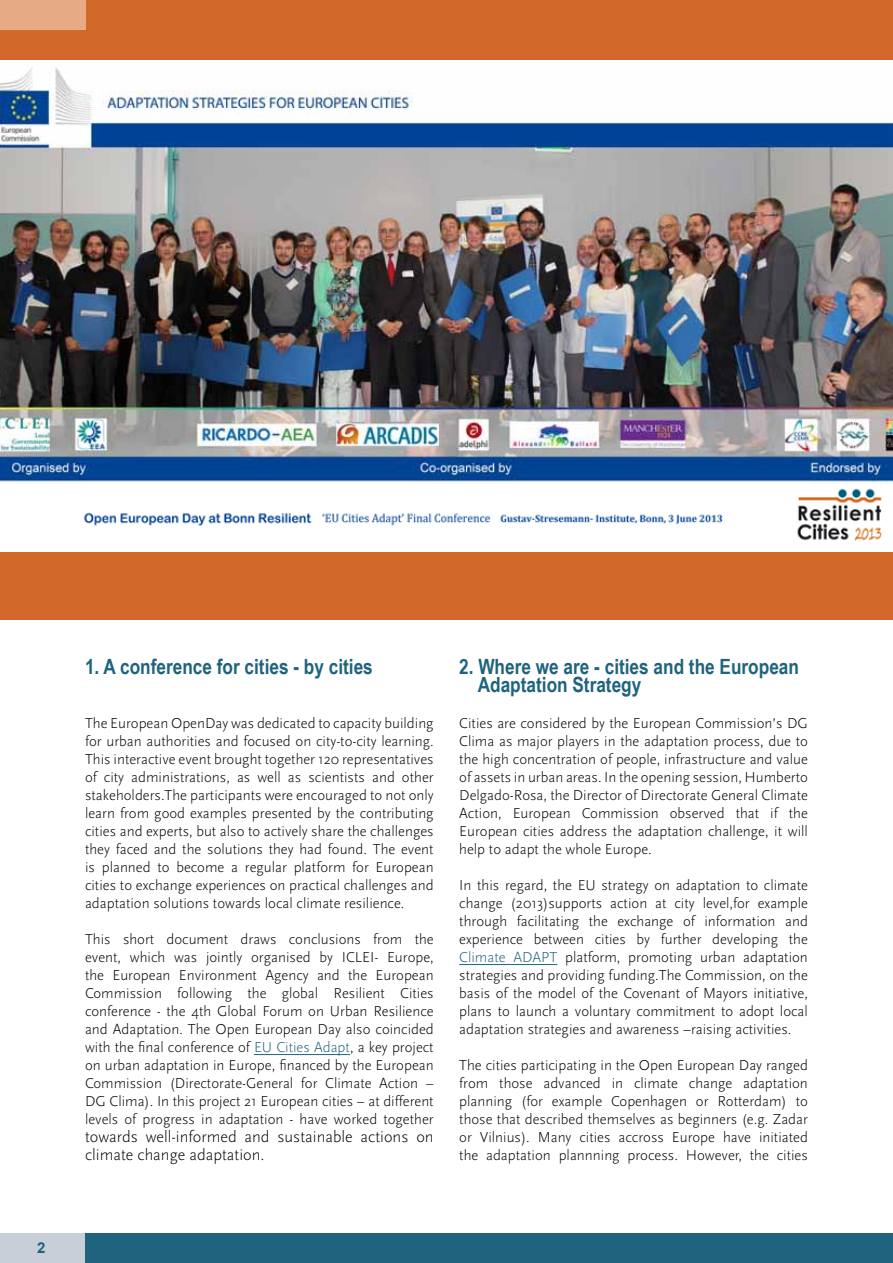
<style>
.page{position:relative;width:893px;height:1263px;background:#fff}
.page>*{position:absolute;margin:0;border:0;box-sizing:border-box;transform-origin:0 0}
.t1{font:700 21px/18px "Arial Narrow";color:#1f637f}
.t2{font:300 16.5px/18px "Scala Sans Pro";color:#000}
.t3{font:300 15px/18px "Scala Sans Pro";color:#000;text-align:justify}
.t4{font:700 15px "Arial";color:#1f637f}
.s1{color:#1f637f}
</style>
<div class="page">
<div style="left:0;top:53px;width:893px;height:567px;background:#d3682b"></div>
<img style="left:0;top:60px;width:893px;height:491px">
<div style="left:0;top:1233px;width:307px;height:30px;background:#c8cfd8"></div>
<div style="left:85px;top:1233px;width:808px;height:30px;background:#1f637f"></div>
<div style="left:0;top:0;width:893px;height:60px;background:#d3682b"></div>
<div style="left:0;top:0;width:85px;height:30px;background:#e6ab84"></div>
<hr style="left:459px;top:964px;width:98px;height:1px;background:#1f637f">
<hr style="left:254px;top:1054px;width:96px;height:1px;background:#1f637f">
<img style="left:0;top:486px;width:893px;height:56px">
<p class="t4" style="left:37px;top:1237px;width:10px">2</p>
<h1 class="t1" style="left:85px;top:657px;width:289px">1. A conference for cities - by cities</h1>
<p class="t3" style="left:85px;top:714px;width:350px">The European OpenDay was dedicated to capacity building for urban authorities and focused on city-to-city learning.<br>This interactive event brought together 120 representatives of city administrations, as well as scientists and other stakeholders.The participants were encouraged to not only learn from good examples presented by the contributing cities and experts, but also to actively share the challenges they faced and the solutions they had found. The event is planned to become a regular platform for European cities to exchange experiences on practical challenges and adaptation solutions towards local climate resilience.</p>
<p class="t3" style="left:85px;top:930px;width:350px">This short document draws conclusions from the event, which was jointly organised by ICLEI- Europe, the European Environment Agency and the European Commission following the global Resilient Cities conference - the 4th Global Forum on Urban Resilience and Adaptation. The Open European Day also coincided with the final conference of <span class="s1">EU Cities Adapt</span>, a key project on urban adaptation in Europe, financed by the European Commission (Directorate-General for Climate Action – DG Clima). In this project 21 European cities – at different levels of progress in adaptation - have worked together</p>
<p class="t2" style="left:85px;top:1128px;width:350px">towards well-informed and sustainable actions on climate change adaptation.</p>
<h1 class="t1" style="left:478px;top:657px;width:323px;text-indent:-19px">2. Where we are - cities and the European<br>Adaptation Strategy</h1>
<p class="t3" style="left:459px;top:714px;width:350px">Cities are considered by the European Commission’s DG Clima as major players in the adaptation process, due to the high concentration of people, infrastructure and value of assets in urban areas. In the opening session, Humberto Delgado-Rosa, the Director of Directorate General Climate Action, European Commission observed that if the European cities address the adaptation challenge, it will help to adapt the whole Europe.</p>
<p class="t3" style="left:459px;top:876px;width:350px">In this regard, the EU strategy on adaptation to climate change (2013)supports action at city level,for example through facilitating the exchange of information and experience between cities by further developing the <span class="s1">Climate ADAPT</span> platform, promoting urban adaptation strategies and providing funding.The Commission, on the basis of the model of the Covenant of Mayors initiative, plans to launch a voluntary commitment to adopt local adaptation strategies and awareness –raising activities.</p>
<p class="t3" style="left:459px;top:1056px;width:350px">The cities participating in the Open European Day ranged from those advanced in climate change adaptation planning (for example Copenhagen or Rotterdam) to those that described themselves as beginners (e.g. Zadar or Vilnius). Many cities accross Europe have initiated the adaptation plannning process. However, the cities</p>
</div>
